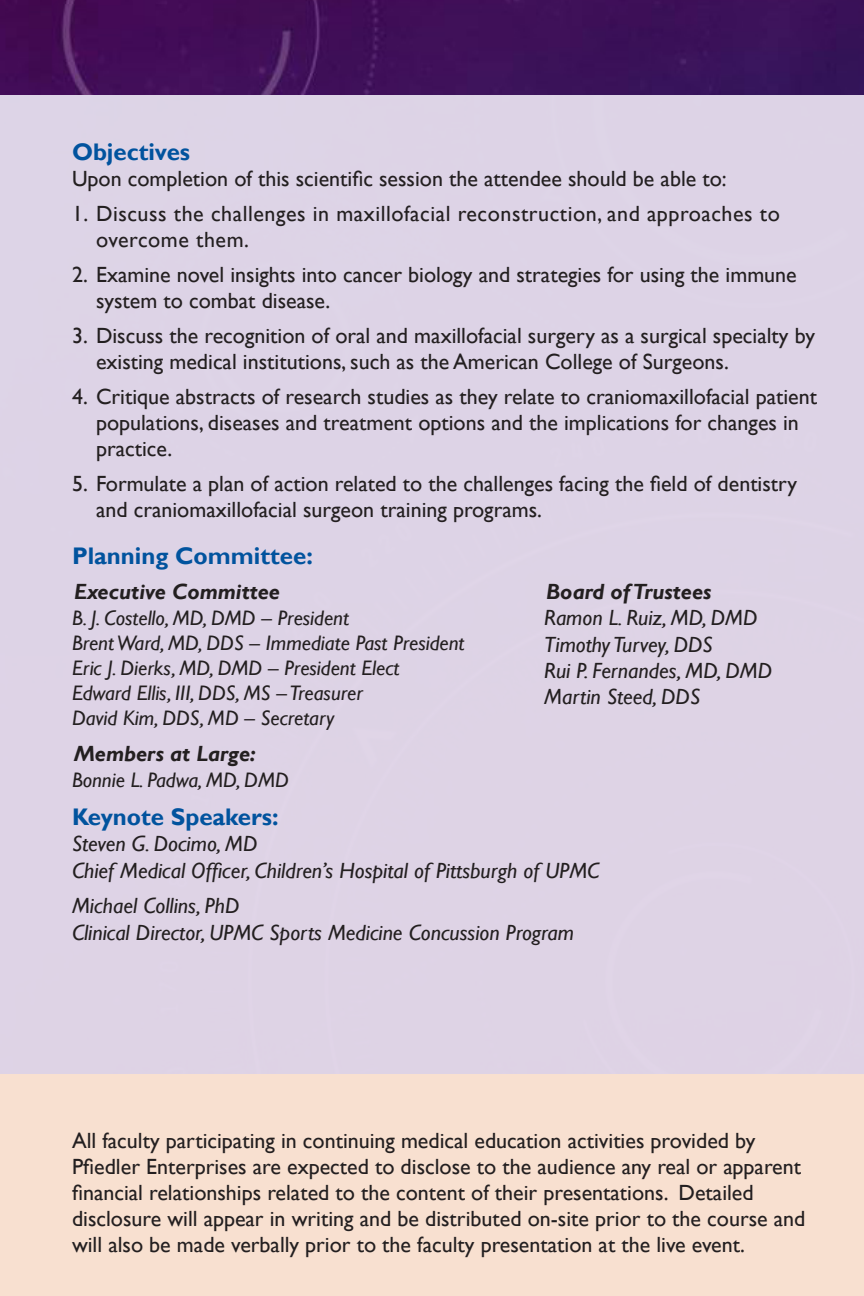
<style>
.page{position:relative;width:864px;height:1296px;background:#fff}
.page>*{position:absolute;margin:0;border:0;box-sizing:border-box;transform-origin:0 0}
.Subhead_1{font:700 24px "Gill Sans";color:#01539e}
.objectives{font:700 24px "Gill Sans";color:#01539e}
.Body{font:22px/26px "Gill Sans";color:#231f20}
.Credentials{font:italic 22px "Gill Sans";color:#231f20}
.Body-2{font:22px/26px "Gill Sans";letter-spacing:.025em;color:#231f20}
.Subhead4{font:italic 700 22px "Gill Sans";color:#231f20}
.Credentials-2{font:italic 21px "Gill Sans";color:#231f20}
</style>
<div class="page">
<img style="left:0;top:0;width:864px;height:1074px">
<div style="left:0;top:1074px;width:864px;height:222px;background:#f8e0d0"></div>
<p class="objectives" style="left:72px;top:138px;width:120px">Objectives</p>
<p class="Body" style="left:72px;top:166px;width:656px">Upon completion of this scientific session the attendee should be able to:</p>
<p class="Body-2" style="left:96px;top:201px;width:685px;text-indent:-24px">1. Discuss the challenges in maxillofacial reconstruction, and approaches to overcome them.</p>
<p class="Body" style="left:96px;top:262px;width:702px;text-indent:-24px">2. Examine novel insights into cancer biology and strategies for using the immune system to combat disease.</p>
<p class="Body" style="left:96px;top:323px;width:721px;text-indent:-24px">3. Discuss the recognition of oral and maxillofacial surgery as a surgical specialty by existing medical institutions, such as the American College of Surgeons.</p>
<p class="Body" style="left:96px;top:384px;width:723px;text-indent:-24px">4. Critique abstracts of research studies as they relate to craniomaxillofacial patient populations, diseases and treatment options and the implications for changes in practice.</p>
<p class="Body" style="left:96px;top:471px;width:703px;text-indent:-24px">5. Formulate a plan of action related to the challenges facing the field of dentistry and craniomaxillofacial surgeon training programs.</p>
<p class="Subhead_1" style="left:72px;top:541px;width:242px">Planning Committee:</p>
<p class="Subhead4" style="left:74px;top:579px;width:208px">Executive Committee</p>
<p class="Credentials-2" style="left:72px;top:605px;width:279px">B. J. Costello, MD, DMD – President</p>
<p class="Credentials-2" style="left:72px;top:630px;width:394px">Brent Ward, MD, DDS – Immediate Past President</p>
<p class="Credentials-2" style="left:72px;top:656px;width:329px">Eric J. Dierks, MD, DMD – President Elect</p>
<p class="Credentials-2" style="left:72px;top:681px;width:293px">Edward Ellis, III, DDS, MS – Treasurer</p>
<p class="Credentials-2" style="left:72px;top:706px;width:264px">David Kim, DDS, MD – Secretary</p>
<p class="Subhead4" style="left:74px;top:741px;width:184px">Members at Large:</p>
<p class="Credentials-2" style="left:72px;top:768px;width:218px">Bonnie L. Padwa, MD, DMD</p>
<p class="Subhead_1" style="left:72px;top:802px;width:208px">Keynote Speakers:</p>
<p class="Credentials" style="left:72px;top:831px;width:187px">Steven G. Docimo, MD</p>
<p class="Credentials" style="left:72px;top:857px;width:529px">Chief Medical Officer, Children’s Hospital of Pittsburgh of UPMC</p>
<p class="Credentials" style="left:72px;top:893px;width:169px">Michael Collins, PhD</p>
<p class="Credentials" style="left:72px;top:919px;width:504px">Clinical Director, UPMC Sports Medicine Concussion Program</p>
<p class="Subhead4" style="left:546px;top:579px;width:167px">Board of Trustees</p>
<p class="Credentials" style="left:544px;top:605px;width:215px">Ramon L. Ruiz, MD, DMD</p>
<p class="Credentials" style="left:544px;top:631px;width:170px">Timothy Turvey, DDS</p>
<p class="Credentials" style="left:544px;top:658px;width:229px">Rui P. Fernandes, MD, DMD</p>
<p class="Credentials" style="left:544px;top:684px;width:157px">Martin Steed, DDS</p>
<p class="Body" style="left:72px;top:1128px;width:735px">All faculty participating in continuing medical education activities provided by Pfiedler Enterprises are expected to disclose to the audience any real or apparent financial relationships related to the content of their presentations. Detailed disclosure will appear in writing and be distributed on-site prior to the course and will also be made verbally prior to the faculty presentation at the live event.</p>
</div>
